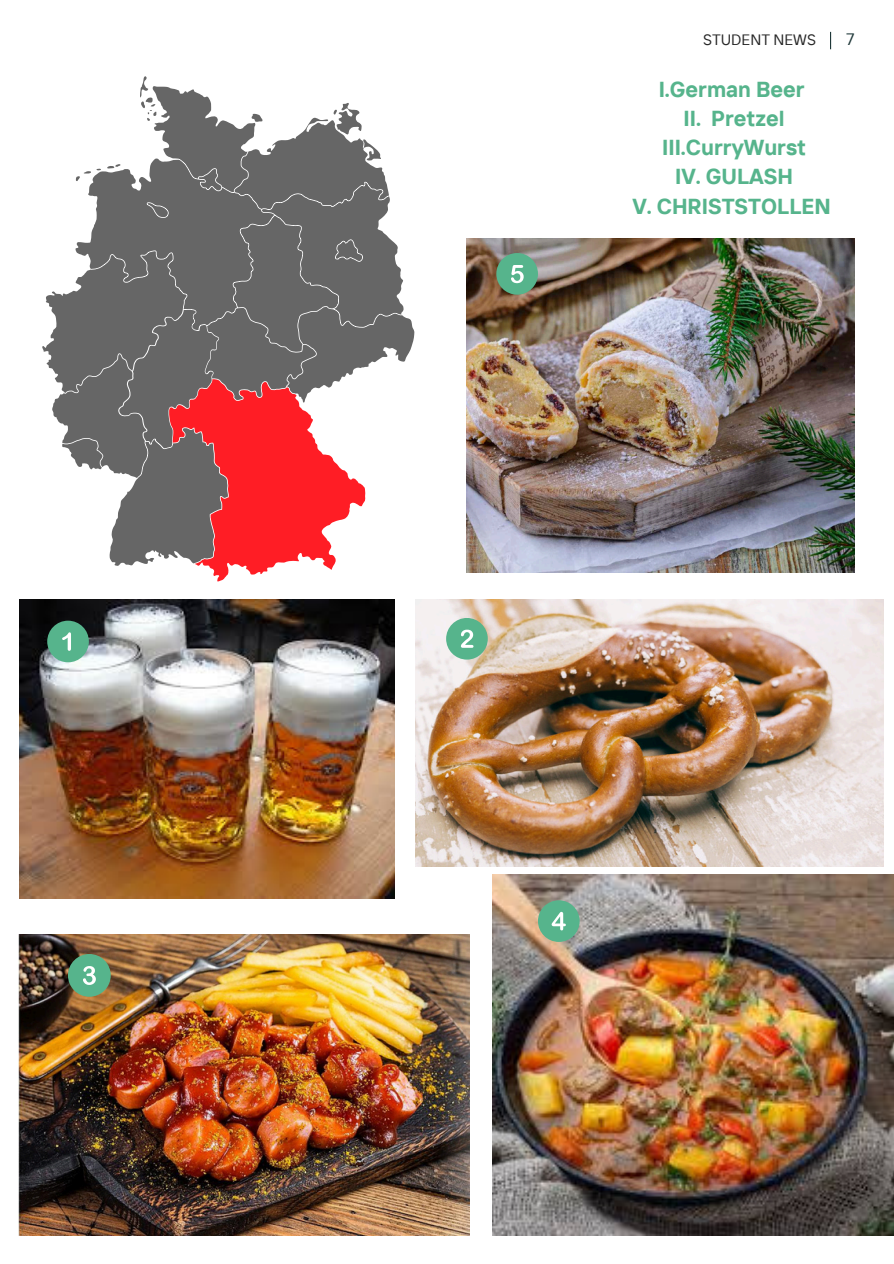
<style>
.page{position:relative;width:894px;height:1264px;background:#fff}
.page>*{position:absolute;margin:0;border:0;box-sizing:border-box;transform-origin:0 0}
.t1{font:700 21.6px/29.2px "TT Interphases";color:#56b48c;text-align:center}
.t2{font:16.5px "TT Interphases";color:#1f3839}
.t3{font:15px "TT Interphases";color:#272727}
</style>
<div class="page">
<svg style="left:209px;top:566px;width:124px;height:15px"></svg>
<svg style="left:42px;top:76px;width:372px;height:490px;fill:#666"></svg>
<img style="left:20px;top:599px;width:374px;height:299px">
<img style="left:18px;top:934px;width:451px;height:301px">
<img style="left:467px;top:238px;width:387px;height:334px">
<img style="left:415px;top:600px;width:467px;height:266px">
<img style="left:492px;top:874px;width:401px;height:361px">
<div style="left:47px;top:620px;width:42px;height:42px;background:#56b48c;border-radius:50%"></div>
<svg style="left:62px;top:632px;width:9px;height:19px"></svg>
<div style="left:446px;top:618px;width:41px;height:41px;background:#56b48c;border-radius:50%"></div>
<svg style="left:461px;top:629px;width:12px;height:18px"></svg>
<div style="left:68px;top:954px;width:43px;height:42px;background:#56b48c;border-radius:50%"></div>
<svg style="left:83px;top:966px;width:13px;height:18px"></svg>
<div style="left:538px;top:900px;width:41px;height:41px;background:#56b48c;border-radius:50%"></div>
<svg style="left:551px;top:911px;width:14px;height:19px"></svg>
<div style="left:496px;top:253px;width:42px;height:42px;background:#56b48c;border-radius:50%"></div>
<svg style="left:511px;top:265px;width:12px;height:18px"></svg>
<p class="t3" style="left:703px;top:30px;width:114px">STUDENT NEWS</p>
<p class="t2" style="left:845px;top:29px;width:10px">7</p>
<p class="t1" style="left:632px;top:74px;width:200px">I.German Beer<br>II. Pretzel<br>III.CurryWurst<br>IV. GULASH<br>V. CHRISTSTOLLEN</p>
</div>
